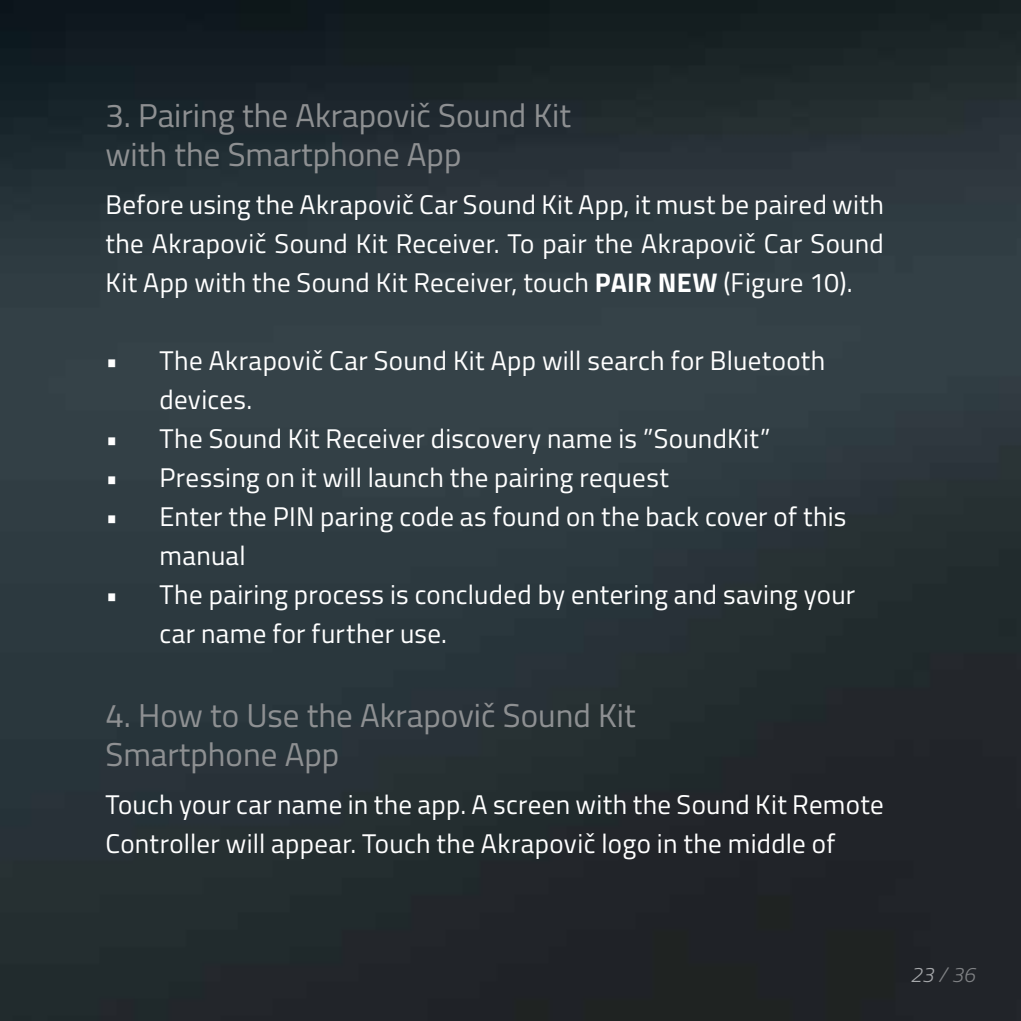
<style>
.page{position:relative;width:1021px;height:1021px;background:#fff}
.page>*{position:absolute;margin:0;border:0;box-sizing:border-box;transform-origin:0 0}
.t1{font:33px/39px "Titillium Web";color:#8e9092}
.t2{font:27px/39px "Titillium Web";letter-spacing:.01em;color:#fff}
.t3{font:italic 300 21px "Titillium Web";color:#808285}
.s1{font-weight:700}
.s2{color:#a7a9ac}
</style>
<div class="page">
<img style="left:0;top:0;width:1020px;height:1020px">
<p class="t1" style="left:105px;top:94px;width:467px">3. Pairing the Akrapovič Sound Kit with the Smartphone App</p>
<p class="t2" style="left:105px;top:183px;width:780px;text-align:justify">Before using the Akrapovič Car Sound Kit App, it must be paired with the Akrapovič Sound Kit Receiver. To pair the Akrapovič Car Sound Kit App with the Sound Kit Receiver, touch <span class="s1">PAIR NEW</span> (Figure 10).</p>
<p class="t2" style="left:159px;top:339px;width:667px;text-indent:-54px">• The Akrapovič Car Sound Kit App will search for Bluetooth devices.</p>
<p class="t2" style="left:105px;top:417px;width:666px">• The Sound Kit Receiver discovery name is ”SoundKit”</p>
<p class="t2" style="left:105px;top:456px;width:565px">• Pressing on it will launch the pairing request</p>
<p class="t2" style="left:159px;top:495px;width:688px;text-indent:-54px">• Enter the PIN paring code as found on the back cover of this manual</p>
<p class="t2" style="left:159px;top:573px;width:697px;text-indent:-54px">• The pairing process is concluded by entering and saving your car name for further use.</p>
<p class="t1" style="left:105px;top:694px;width:532px">4. How to Use the Akrapovič Sound Kit<br>Smartphone App</p>
<p class="t2" style="left:105px;top:783px;width:780px">Touch your car name in the app. A screen with the Sound Kit Remote<br>Controller will appear. Touch the Akrapovič logo in the middle of</p>
<p class="t3" style="left:910px;top:959px;width:66px"><span class="s2">23</span> / 36</p>
</div>
